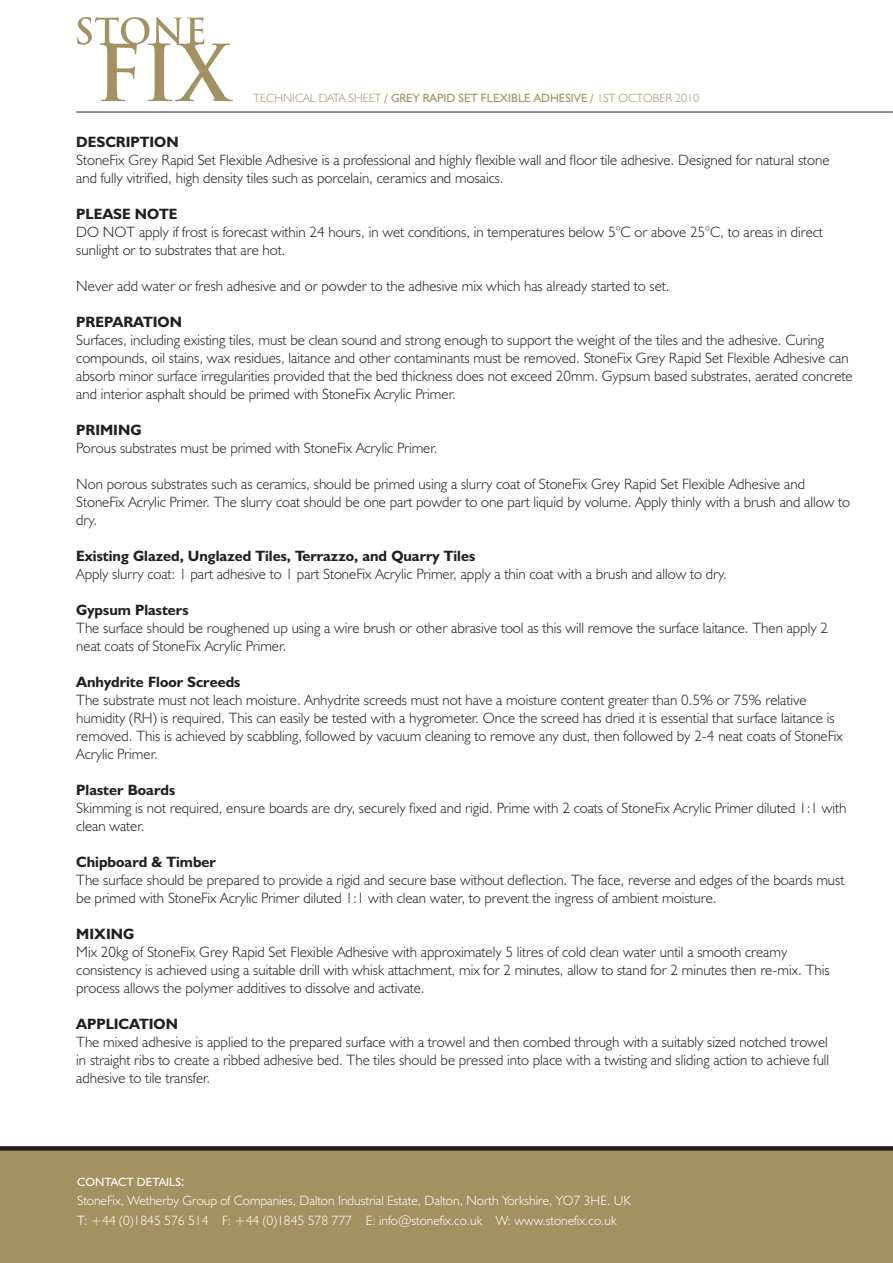
<style>
.page{position:relative;width:893px;height:1263px;background:#fff}
.page>*{position:absolute;margin:0;border:0;box-sizing:border-box;transform-origin:0 0}
.t1{font:300 15px/18px "Humanist 521 BT";color:#231f20}
.t2{font:700 15px "Humanist 521 BT";color:#231f20}
.t3{font:300 13.5px/19.5px "Humanist 521 BT";color:#fff}
.t4{font:300 12px "Humanist 521 BT";color:#a29161}
.t5{font:12px "Humanist 521 BT";color:#a29161}
.t6{font:12px "Humanist 521 BT";color:#fff}
.s1{font-weight:400}
.s2{font-size:15px}
</style>
<div class="page">
<div style="left:0;top:1149px;width:893px;height:113px;background:#a29161"></div>
<div style="left:0;top:1146px;width:893px;height:5px;background:#231f20"></div>
<hr style="left:76px;top:112px;width:817px;height:1px;background:#231f20">
<svg style="left:77px;top:17px;width:156px;height:84px"></svg>
<p class="t4" style="left:253px;top:90px;width:184px">TECHNICAL DATA SHEET <span class="s1">/ GREY RAPID</span></p>
<p class="t5" style="left:458px;top:90px;width:90px">SET FLEXIBLE ADHESI</p>
<p class="t4" style="left:574px;top:90px;width:127px"><span class="s1">VE /</span> 1st OCTOBER 2010</p>
<p class="t2" style="left:76px;top:132px;width:104px">DESCRIPTION</p>
<p class="t1" style="left:76px;top:150px;width:755px">StoneFix Grey Rapid Set Flexible Adhesive is a professional and highly flexible wall and floor tile adhesive. Designed for natural stone and fully vitrified, high density tiles such as porcelain, ceramics and mosaics.</p>
<p class="t2" style="left:76px;top:204px;width:103px">PLEASE NOTE</p>
<p class="t1" style="left:76px;top:222px;width:748px">DO NOT apply if frost is forecast within 24 hours, in wet conditions, in temperatures below 5°C or above 25°C, to areas in direct sunlight or to substrates that are hot.</p>
<p class="t1" style="left:76px;top:276px;width:595px">Never add water or fresh adhesive and or powder to the adhesive mix which has already started to set.</p>
<p class="t2" style="left:76px;top:312px;width:107px">PREPARATION</p>
<p class="t1" style="left:76px;top:330px;width:778px">Surfaces, including existing tiles, must be clean sound and strong enough to support the weight of the tiles and the adhesive. Curing compounds, oil stains, wax residues, laitance and other contaminants must be removed. StoneFix Grey Rapid Set Flexible Adhesive can absorb minor surface irregularities provided that the bed thickness does not exceed 20mm. Gypsum based substrates, aerated concrete and interior asphalt should be primed with StoneFix Acrylic Primer.</p>
<p class="t2" style="left:76px;top:420px;width:67px">PRIMING</p>
<p class="t1" style="left:76px;top:438px;width:363px">Porous substrates must be primed with StoneFix Acrylic Primer.</p>
<p class="t1" style="left:76px;top:474px;width:775px">Non porous substrates such as ceramics, should be primed using a slurry coat of StoneFix Grey Rapid Set Flexible Adhesive and<br>StoneFix Acrylic Primer. The slurry coat should be one part powder to one part liquid by volume. Apply thinly with a brush and allow to dry.</p>
<p class="t2" style="left:76px;top:546px;width:400px">Existing Glazed, Unglazed Tiles, Terrazzo, and Quarry Tiles</p>
<p class="t1" style="left:76px;top:564px;width:652px">Apply slurry coat: 1 part adhesive to 1 part StoneFix Acrylic Primer, apply a thin coat with a brush and allow to dry.</p>
<p class="t2" style="left:76px;top:600px;width:114px">Gypsum Plasters</p>
<p class="t1" style="left:76px;top:618px;width:753px">The surface should be roughened up using a wire brush or other abrasive tool as this will remove the surface laitance. Then apply 2 neat coats of StoneFix Acrylic Primer.</p>
<p class="t2" style="left:76px;top:672px;width:166px">Anhydrite Floor Screeds</p>
<p class="t1" style="left:76px;top:690px;width:768px">The substrate must not leach moisture. Anhydrite screeds must not have a moisture content greater than 0.5% or 75% relative humidity (RH) is required. This can easily be tested with a hygrometer. Once the screed has dried it is essential that surface laitance is removed. This is achieved by scabbling, followed by vacuum cleaning to remove any dust, then followed by 2-4 neat coats of StoneFix Acrylic Primer.</p>
<p class="t2" style="left:76px;top:780px;width:100px">Plaster Boards</p>
<p class="t1" style="left:76px;top:798px;width:772px">Skimming is not required, ensure boards are dry, securely fixed and rigid. Prime with 2 coats of StoneFix Acrylic Primer diluted 1:1 with clean water.</p>
<p class="t2" style="left:76px;top:852px;width:141px">Chipboard &amp; Timber</p>
<p class="t1" style="left:76px;top:870px;width:770px">The surface should be prepared to provide a rigid and secure base without deflection. The face, reverse and edges of the boards must be primed with StoneFix Acrylic Primer diluted 1:1 with clean water, to prevent the ingress of ambient moisture.</p>
<p class="t2" style="left:76px;top:924px;width:59px">MIXING</p>
<p class="t1" style="left:76px;top:942px;width:755px">Mix 20kg of StoneFix Grey Rapid Set Flexible Adhesive with approximately 5 litres of cold clean water until a smooth creamy consistency is achieved using a suitable drill with whisk attachment, mix for 2 minutes, allow to stand for 2 minutes then re-mix. This process allows the polymer additives to dissolve and activate.</p>
<p class="t2" style="left:76px;top:1014px;width:103px">APPLICATION</p>
<p class="t1" style="left:76px;top:1032px;width:754px;text-align:justify">The mixed adhesive is applied to the prepared surface with a trowel and then combed through with a suitably sized notched trowel in straight ribs to create a ribbed adhesive bed. The tiles should be pressed into place with a twisting and sliding action to achieve full adhesive to tile transfer.</p>
<p class="t6" style="left:77px;top:1174px;width:109px">CONTACT DETAILS<span class="s2">:</span></p>
<p class="t3" style="left:77px;top:1190px;width:555px">StoneFix, Wetherby Group of Companies, Dalton Industrial Estate, Dalton, North Yorkshire, YO7 3HE. UK<br>T: +44 (0)1845 576 514 F: +44 (0)1845 578 777 E: info@stonefix.co.uk W: www.stonefix.co.uk</p>
</div>
